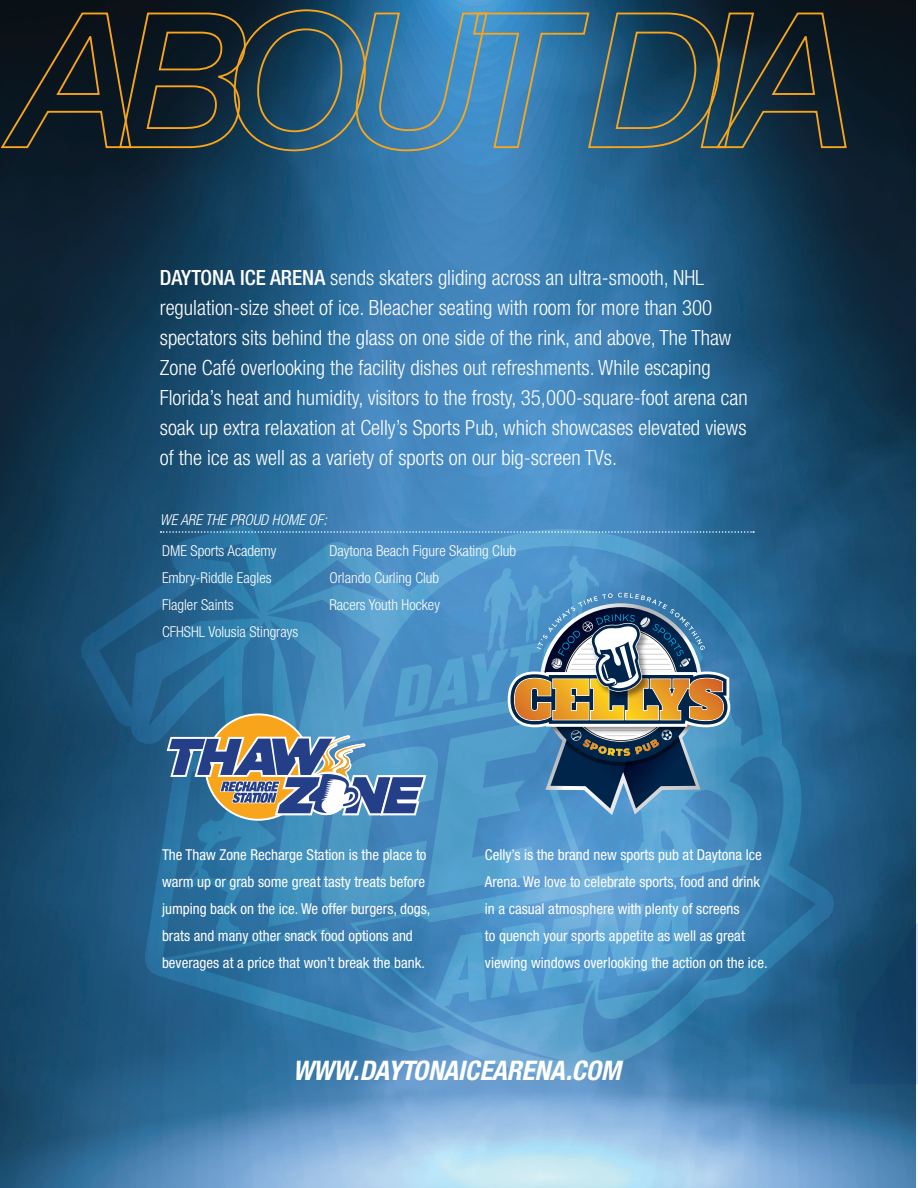
<style>
.page{position:relative;width:918px;height:1188px;background:#fff}
.page>*{position:absolute;margin:0;border:0;box-sizing:border-box;transform-origin:0 0}
.t1{font:italic 700 condensed 27px "Helvetica Neue LT Std";letter-spacing:-.01em;color:#fff}
.t2{font:300 condensed 21px/30px "Helvetica Neue LT Std";color:#fff}
.t3{font:condensed 15px/27px "Helvetica Neue LT Std";color:#fff}
.t4{font:300 condensed 15px/27px "Helvetica Neue LT Std";color:#fff}
.t5{font:italic 300 condensed 15px "Helvetica Neue LT Std";color:#fff}
.s1{font-weight:500}
</style>
<div class="page">
<img style="left:0;top:0;width:916px;height:1188px">
<svg style="left:0;top:8px;width:848px;height:144px;background:#2a4b5d"></svg>
<svg style="left:79px;top:525px;width:755px;height:555px;background:#306f9c"></svg>
<svg style="left:161px;top:531px;width:593px;height:2px"></svg>
<svg style="left:167px;top:555px;width:563px;height:443px;background:#508ab1"></svg>
<p class="t2" style="left:160px;top:262px;width:589px"><span class="s1">DAYTONA ICE ARENA</span> sends skaters gliding across an ultra-smooth, NHL regulation-size sheet of ice. Bleacher seating with room for more than 300 spectators sits behind the glass on one side of the rink, and above, The Thaw Zone Café overlooking the facility dishes out refreshments. While escaping Florida’s heat and humidity, visitors to the frosty, 35,000-square-foot arena can soak up extra relaxation at Celly’s Sports Pub, which showcases elevated views of the ice as well as a variety of sports on our big-screen TVs.</p>
<p class="t5" style="left:160px;top:511px;width:169px">WE ARE THE PROUD HOME OF:</p>
<p class="t4" style="left:162px;top:537px;width:138px">DME Sports Academy<br>Embry-Riddle Eagles<br>Flagler Saints<br>CFHSHL Volusia Stingrays</p>
<p class="t4" style="left:329px;top:537px;width:188px">Daytona Beach Figure Skating Club<br>Orlando Curling Club<br>Racers Youth Hockey</p>
<p class="t3" style="left:162px;top:841px;width:270px">The Thaw Zone Recharge Station is the place to warm up or grab some great tasty treats before jumping back on the ice. We offer burgers, dogs, brats and many other snack food options and beverages at a price that won’t break the bank.</p>
<p class="t3" style="left:485px;top:841px;width:284px">Celly’s is the brand new sports pub at Daytona Ice Arena. We love to celebrate sports, food and drink in a casual atmosphere with plenty of screens<br>to quench your sports appetite as well as great viewing windows overlooking the action on the ice.</p>
<p class="t1" style="left:293px;top:1054px;width:330px">WWW.DAYTONAICEARENA.COM</p>
</div>
